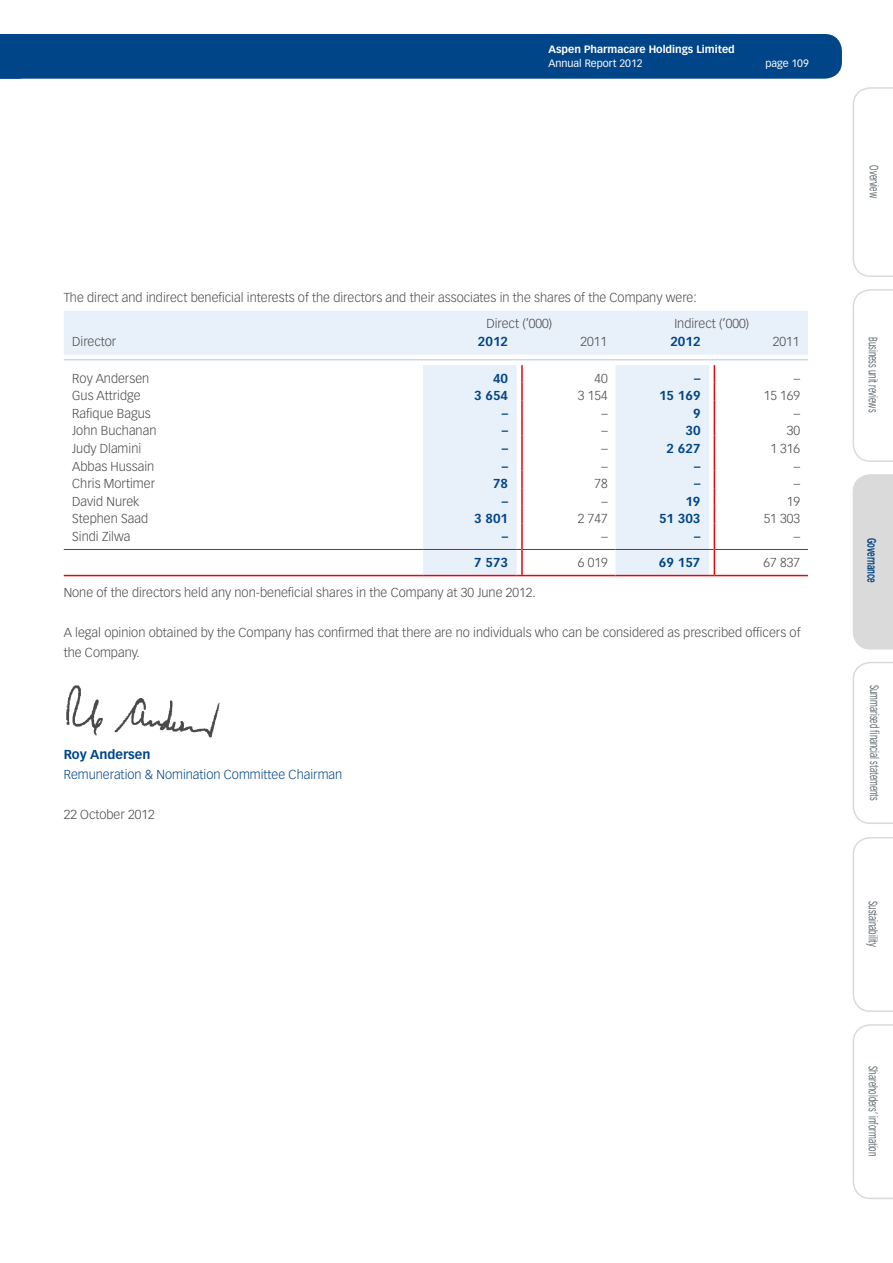
<style>
.page{position:relative;width:893px;height:1263px;background:#fff}
.page>*{position:absolute;margin:0;border:0;box-sizing:border-box;transform-origin:0 0}
.t1{font:300 12.75px/26.1px "Vectora LT Std";color:#4a4a49}
.t2{font:700 12.75px "Vectora LT Std";color:#004587}
.t3{font:300 12.75px/20.2px "Vectora LT Std";color:#004587}
.t4{font:12px "Vectora LT Std";color:#5d686e;scale:.64 1}
.t5{font:700 12px "Vectora LT Std";color:#004587;scale:.64 1}
.t6{font:700 10.5px "Vectora LT Std";color:#fff}
.t7{font:10.5px "Vectora LT Std";color:#fff}
.s1{font-weight:700}
</style>
<div class="page">
<svg style="left:852px;top:87px;width:41px;height:190px"></svg>
<svg style="left:852px;top:289px;width:41px;height:173px"></svg>
<div style="left:853px;top:474px;width:40px;height:175px;background:#dadada"></div>
<svg style="left:852px;top:662px;width:41px;height:162px"></svg>
<svg style="left:852px;top:837px;width:41px;height:175px"></svg>
<svg style="left:852px;top:1024px;width:41px;height:175px"></svg>
<div style="left:0;top:34px;width:842px;height:45px;background:#004587"></div>
<svg style="left:64px;top:311px;width:744px;height:264px"></svg>
<hr style="left:64px;top:359px;width:359px;height:1px;background:#b3c7db">
<hr style="left:423px;top:359px;width:94px;height:1px;background:#b3c7db">
<hr style="left:522px;top:359px;width:93px;height:1px;background:#b3c7db">
<hr style="left:615px;top:359px;width:94px;height:1px;background:#b3c7db">
<hr style="left:714px;top:359px;width:94px;height:1px;background:#b3c7db">
<hr style="left:64px;top:549px;width:359px;height:1px;background:#e30613">
<hr style="left:423px;top:549px;width:94px;height:1px;background:#e30613">
<hr style="left:523px;top:549px;width:92px;height:1px;background:#e30613">
<hr style="left:615px;top:549px;width:94px;height:1px;background:#e30613">
<hr style="left:715px;top:549px;width:93px;height:1px;background:#e30613">
<hr style="left:64px;top:575px;width:359px;height:1px;background:#e30613">
<hr style="left:423px;top:575px;width:94px;height:1px;background:#e30613">
<hr style="left:522px;top:575px;width:93px;height:1px;background:#e30613">
<hr style="left:615px;top:575px;width:94px;height:1px;background:#e30613">
<hr style="left:714px;top:575px;width:94px;height:1px;background:#e30613">
<svg style="left:517px;top:359px;width:6px;height:164px"></svg>
<hr style="left:521px;top:523px;width:2px;height:26px;background:#e30613">
<hr style="left:521px;top:549px;width:2px;height:26px;background:#e30613">
<svg style="left:709px;top:359px;width:6px;height:217px"></svg>
<img style="left:66px;top:685px;width:154px;height:53px">
<p class="t6" style="left:549px;top:43px;width:188px">Aspen Pharmacare Holdings Limited</p>
<p class="t7" style="left:549px;top:57px;width:96px">Annual Report 2012</p>
<p class="t7" style="left:765px;top:57px;width:45px">page 109</p>
<p class="t1" style="left:486px;top:285px;width:212px;text-indent:-423px">The direct and indirect beneficial interests of the directors and their associates in the shares of the Company were:<br>Direct (’000)</p>
<p class="t1" style="left:674px;top:311px;width:76px">Indirect (’000)</p>
<p class="t1" style="left:72px;top:329px;width:46px">Director</p>
<p class="t2" style="left:478px;top:334px;width:32px">2012</p>
<p class="t1" style="left:580px;top:329px;width:28px">2011</p>
<p class="t2" style="left:670px;top:334px;width:32px">2012</p>
<p class="t1" style="left:773px;top:329px;width:28px">2011</p>
<p class="t1" style="left:72px;top:365px;width:78px">Roy Andersen</p>
<p class="t2" style="left:493px;top:370px;width:17px">40</p>
<p class="t1" style="left:594px;top:365px;width:15px">40</p>
<p class="t2" style="left:694px;top:370px;width:8px">–</p>
<p class="t1" style="left:794px;top:365px;width:8px">–</p>
<p class="t1" style="left:72px;top:383px;width:70px">Gus Attridge</p>
<p class="t2" style="left:474px;top:388px;width:35px">3 654</p>
<p class="t1" style="left:578px;top:383px;width:31px">3 154</p>
<p class="t2" style="left:659px;top:388px;width:43px">15 169</p>
<p class="t1" style="left:764px;top:383px;width:38px">15 169</p>
<p class="t1" style="left:72px;top:400px;width:80px">Rafique Bagus</p>
<p class="t2" style="left:502px;top:406px;width:8px">–</p>
<p class="t1" style="left:601px;top:400px;width:8px">–</p>
<p class="t2" style="left:693px;top:406px;width:9px">9</p>
<p class="t1" style="left:794px;top:400px;width:8px">–</p>
<p class="t1" style="left:72px;top:418px;width:86px">John Buchanan</p>
<p class="t2" style="left:502px;top:423px;width:8px">–</p>
<p class="t1" style="left:601px;top:418px;width:8px">–</p>
<p class="t2" style="left:685px;top:423px;width:17px">30</p>
<p class="t1" style="left:787px;top:418px;width:15px">30</p>
<p class="t1" style="left:72px;top:436px;width:70px">Judy Dlamini</p>
<p class="t2" style="left:502px;top:441px;width:8px">–</p>
<p class="t1" style="left:601px;top:436px;width:8px">–</p>
<p class="t2" style="left:667px;top:441px;width:35px">2 627</p>
<p class="t1" style="left:770px;top:436px;width:31px">1 316</p>
<p class="t1" style="left:72px;top:453px;width:83px">Abbas Hussain</p>
<p class="t2" style="left:502px;top:458px;width:8px">–</p>
<p class="t1" style="left:601px;top:453px;width:8px">–</p>
<p class="t2" style="left:694px;top:458px;width:8px">–</p>
<p class="t1" style="left:794px;top:453px;width:8px">–</p>
<p class="t1" style="left:72px;top:471px;width:84px">Chris Mortimer</p>
<p class="t2" style="left:493px;top:476px;width:17px">78</p>
<p class="t1" style="left:594px;top:471px;width:15px">78</p>
<p class="t2" style="left:694px;top:476px;width:8px">–</p>
<p class="t1" style="left:794px;top:471px;width:8px">–</p>
<p class="t1" style="left:72px;top:488px;width:69px">David Nurek</p>
<p class="t2" style="left:502px;top:493px;width:8px">–</p>
<p class="t1" style="left:601px;top:488px;width:8px">–</p>
<p class="t2" style="left:685px;top:493px;width:17px">19</p>
<p class="t1" style="left:787px;top:488px;width:15px">19</p>
<p class="t1" style="left:72px;top:506px;width:77px">Stephen Saad</p>
<p class="t2" style="left:474px;top:511px;width:35px">3 801</p>
<p class="t1" style="left:578px;top:506px;width:31px">2 747</p>
<p class="t2" style="left:659px;top:511px;width:43px">51 303</p>
<p class="t1" style="left:764px;top:506px;width:38px">51 303</p>
<p class="t1" style="left:72px;top:524px;width:60px">Sindi Zilwa</p>
<p class="t2" style="left:502px;top:529px;width:8px">–</p>
<p class="t1" style="left:601px;top:524px;width:8px">–</p>
<p class="t2" style="left:694px;top:529px;width:8px">–</p>
<p class="t1" style="left:794px;top:524px;width:8px">–</p>
<p class="t2" style="left:474px;top:555px;width:35px">7 573</p>
<p class="t1" style="left:578px;top:550px;width:31px">6 019</p>
<p class="t2" style="left:659px;top:555px;width:43px">69 157</p>
<p class="t1" style="left:764px;top:550px;width:38px">67 837</p>
<p class="t1" style="left:64px;top:579px;width:473px">None of the directors held any non-beneficial shares in the Company at 30 June 2012.</p>
<p class="t1" style="left:64px;top:623px;width:738px;line-height:20.2px">A legal opinion obtained by the Company has confirmed that there are no individuals who can be considered as prescribed officers of the Company.</p>
<p class="t3" style="left:64px;top:744px;width:280px"><span class="s1">Roy Andersen<br></span>Remuneration &amp; Nomination Committee Chairman</p>
<p class="t1" style="left:64px;top:802px;width:93px">22 October 2012</p>
<p class="t4" style="left:881px;top:165px;width:52px;rotate:90deg">Overview</p>
<p class="t4" style="left:880px;top:337px;width:119px;rotate:90deg">Business unit reviews</p>
<p class="t5" style="left:879px;top:538px;width:72px;rotate:90deg">Governance</p>
<p class="t4" style="left:881px;top:684px;width:183px;rotate:90deg">Summarised financial statements</p>
<p class="t4" style="left:880px;top:901px;width:74px;rotate:90deg">Sustainability</p>
<p class="t4" style="left:880px;top:1066px;width:143px;rotate:90deg">Shareholders’ information</p>
</div>
